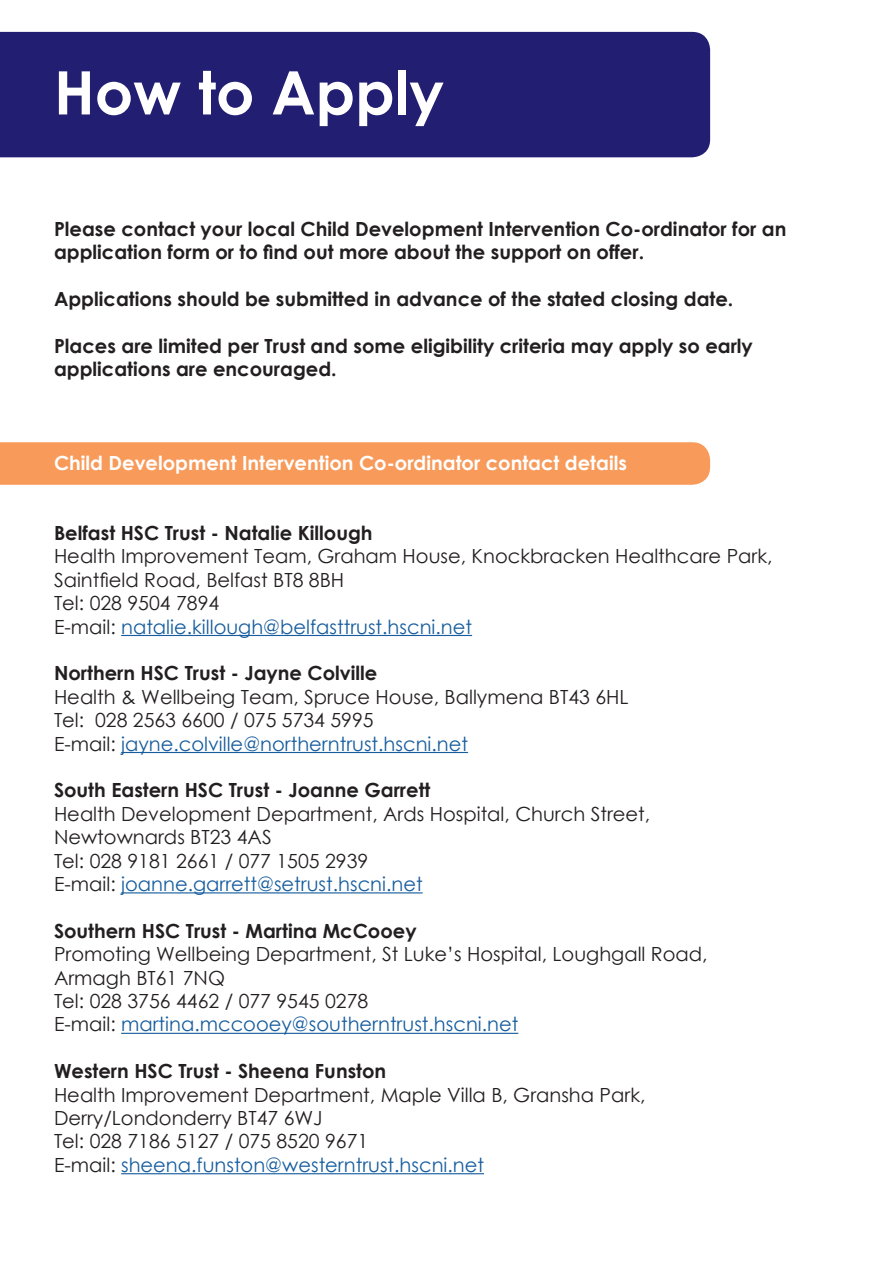
<style>
.page{position:relative;width:893px;height:1263px;background:#fff}
.page>*{position:absolute;margin:0;border:0;box-sizing:border-box;transform-origin:0 0}
.t1{font:700 60px "Century Gothic";color:#fff}
.t2{font:19.5px "Century Gothic";color:#231f20}
.t3{font:700 19.5px "Century Gothic";color:#231f20}
.t4{font:19.5px "Century Gothic";color:#175d9e}
.t5{font:700 19.5px "Century Gothic";color:#fff}
.s1{color:#231f20}
</style>
<div class="page">
<div style="left:0;top:442px;width:710px;height:43px;background:#f89a5a"></div>
<div style="left:0;top:32px;width:710px;height:125px;background:#221e72"></div>
<hr style="left:121px;top:635px;width:351px;height:1px;background:#175d9e">
<hr style="left:121px;top:752px;width:347px;height:1px;background:#175d9e">
<hr style="left:121px;top:892px;width:302px;height:1px;background:#175d9e">
<hr style="left:121px;top:1033px;width:397px;height:1px;background:#175d9e">
<hr style="left:121px;top:1173px;width:363px;height:1px;background:#175d9e">
<p class="t1" style="left:54px;top:47px;width:391px">How to Apply</p>
<p class="t3" style="left:54px;top:214px;width:734px">Please contact your local Child Development Intervention Co-ordinator for an</p>
<p class="t3" style="left:54px;top:237px;width:592px">application form or to find out more about the support on offer.</p>
<p class="t3" style="left:54px;top:284px;width:681px">Applications should be submitted in advance of the stated closing date.</p>
<p class="t3" style="left:54px;top:331px;width:700px">Places are limited per Trust and some eligibility criteria may apply so early</p>
<p class="t3" style="left:54px;top:354px;width:284px">applications are encouraged.</p>
<p class="t5" style="left:54px;top:448px;width:574px">Child Development Intervention Co-ordinator contact details</p>
<p class="t3" style="left:54px;top:518px;width:320px">Belfast HSC Trust - Natalie Killough</p>
<p class="t2" style="left:54px;top:543px;width:720px">Health Improvement Team, Graham House, Knockbracken Healthcare Park,</p>
<p class="t2" style="left:54px;top:566px;width:292px">Saintfield Road, Belfast BT8 8BH</p>
<p class="t2" style="left:54px;top:589px;width:167px">Tel: 028 9504 7894</p>
<p class="t4" style="left:54px;top:613px;width:420px"><span class="s1">E-mail:</span> natalie.killough@belfasttrust.hscni.net</p>
<p class="t3" style="left:54px;top:658px;width:325px">Northern HSC Trust - Jayne Colville</p>
<p class="t2" style="left:54px;top:683px;width:576px">Health &amp; Wellbeing Team, Spruce House, Ballymena BT43 6HL</p>
<p class="t2" style="left:54px;top:706px;width:321px">Tel: 028 2563 6600 / 075 5734 5995</p>
<p class="t4" style="left:54px;top:730px;width:416px"><span class="s1">E-mail:</span> jayne.colville@northerntrust.hscni.net</p>
<p class="t3" style="left:54px;top:775px;width:378px">South Eastern HSC Trust - Joanne Garrett</p>
<p class="t2" style="left:54px;top:800px;width:598px">Health Development Department, Ards Hospital, Church Street,</p>
<p class="t2" style="left:54px;top:823px;width:219px">Newtownards BT23 4AS</p>
<p class="t2" style="left:54px;top:847px;width:316px">Tel: 028 9181 2661 / 077 1505 2939</p>
<p class="t4" style="left:54px;top:870px;width:370px"><span class="s1">E-mail:</span> joanne.garrett@setrust.hscni.net</p>
<p class="t3" style="left:54px;top:916px;width:364px">Southern HSC Trust - Martina McCooey</p>
<p class="t2" style="left:54px;top:940px;width:655px">Promoting Wellbeing Department, St Luke’s Hospital, Loughgall Road,</p>
<p class="t2" style="left:54px;top:964px;width:173px">Armagh BT61 7NQ</p>
<p class="t2" style="left:54px;top:987px;width:316px">Tel: 028 3756 4462 / 077 9545 0278</p>
<p class="t4" style="left:54px;top:1011px;width:466px"><span class="s1">E-mail:</span> martina.mccooey@southerntrust.hscni.net</p>
<p class="t3" style="left:54px;top:1056px;width:334px">Western HSC Trust - Sheena Funston</p>
<p class="t2" style="left:54px;top:1081px;width:593px">Health Improvement Department, Maple Villa B, Gransha Park,</p>
<p class="t2" style="left:54px;top:1104px;width:270px">Derry/Londonderry BT47 6WJ</p>
<p class="t2" style="left:54px;top:1128px;width:316px">Tel: 028 7186 5127 / 075 8520 9671</p>
<p class="t4" style="left:54px;top:1151px;width:432px"><span class="s1">E-mail:</span> sheena.funston@westerntrust.hscni.net</p>
</div>
